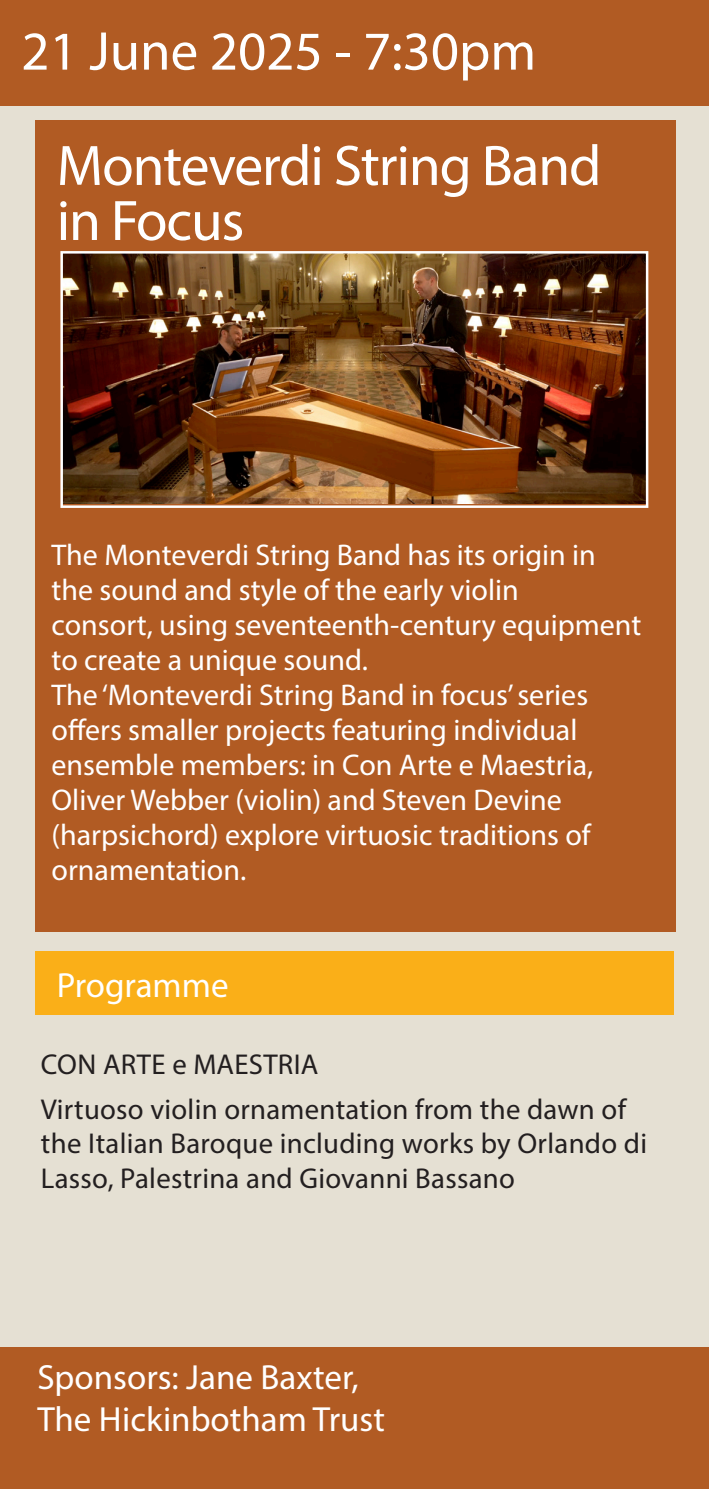
<style>
.page{position:relative;width:709px;height:1489px;background:#fff}
.page>*{position:absolute;margin:0;border:0;box-sizing:border-box;transform-origin:0 0}
.t1{font:57.5px/55px "Myriad Pro";letter-spacing:-.02em;color:#fff}
.t2{font:55px "Myriad Pro";color:#fff}
.t3{font:35px/42px "Myriad Pro";color:#fff}
.t4{font:30px/35px "Myriad Pro";color:#fff}
.t5{font:28.75px/34.5px "Myriad Pro";letter-spacing:.01em;color:#231f20}
</style>
<div class="page">
<div style="left:0;top:0;width:709px;height:1488px;background:#b15b23"></div>
<div style="left:0;top:106px;width:709px;height:1240px;background:#e5e0d3"></div>
<div style="left:35px;top:951px;width:638px;height:64px;background:#faaf18"></div>
<div style="left:35px;top:120px;width:640px;height:812px;background:#b15b23"></div>
<img style="left:63px;top:254px;width:582px;height:249px">
<div style="left:60px;top:251px;width:588px;height:257px;border:2px solid #fff"></div>
<p class="t2" style="left:21px;top:17px;width:516px">21 June 2025 - 7:30pm</p>
<p class="t1" style="left:57px;top:137px;width:546px">Monteverdi String Band in Focus</p>
<p class="t4" style="left:52px;top:537px;width:546px">The Monteverdi String Band has its origin in the sound and style of the early violin</p>
<p class="t4" style="left:52px;top:607px;width:591px">consort, using seventeenth-century equipment to create a unique sound.</p>
<p class="t4" style="left:52px;top:677px;width:543px">The ‘Monteverdi String Band in focus’ series offers smaller projects featuring individual ensemble members: in Con Arte e Maestria, Oliver Webber (violin) and Steven Devine (harpsichord) explore virtuosic traditions of ornamentation.</p>
<p class="t3" style="left:57px;top:963px;width:173px">Programme</p>
<p class="t5" style="left:41px;top:1046px;width:279px">CON ARTE e MAESTRIA</p>
<p class="t5" style="left:41px;top:1091px;width:607px">Virtuoso violin ornamentation from the dawn of the Italian Baroque including works by Orlando di<br>Lasso, Palestrina and Giovanni Bassano</p>
<p class="t3" style="left:37px;top:1355px;width:349px">Sponsors: Jane Baxter,<br>The Hickinbotham Trust</p>
</div>
